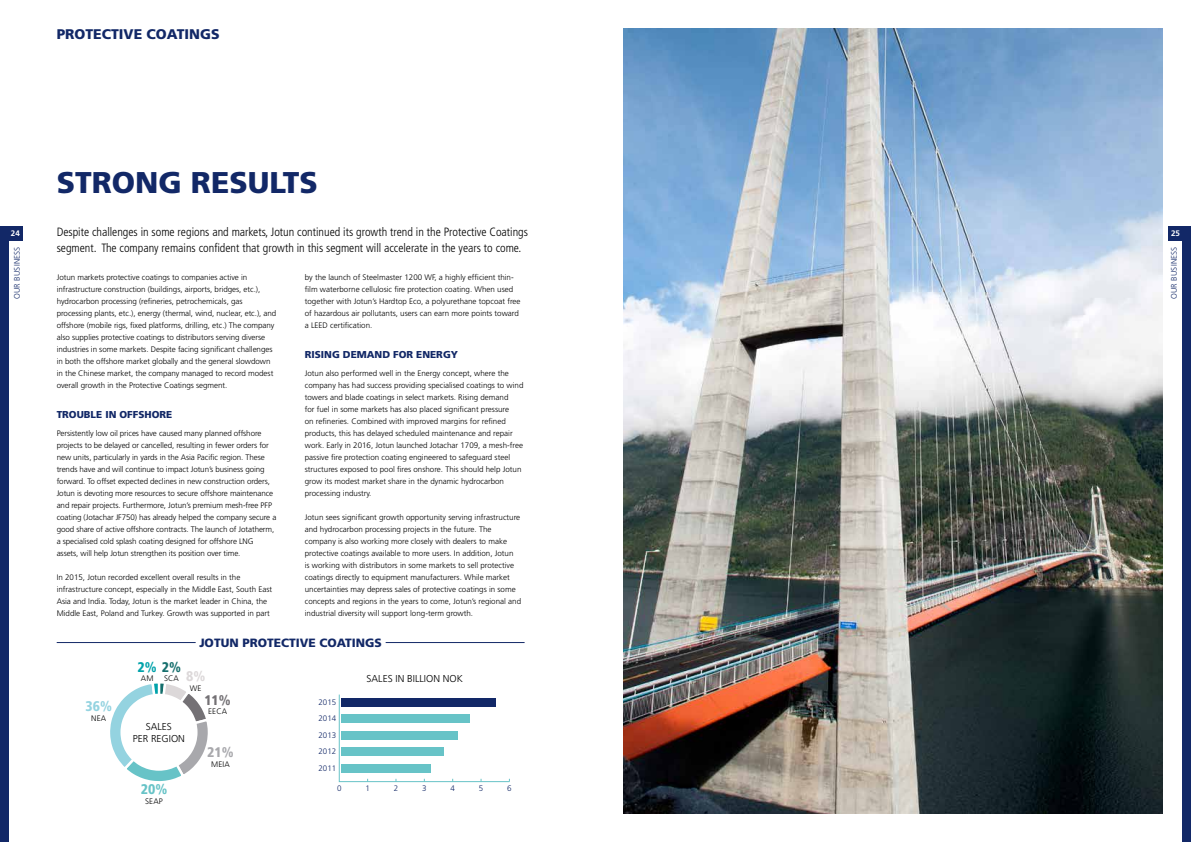
<style>
.page{position:relative;width:1191px;height:842px;background:#fff}
.page>*{position:absolute;margin:0;border:0;box-sizing:border-box;transform-origin:0 0}
.t1{font:140px "Chartwell Pies";color:#166f6d}
.t2{font:140px "Chartwell Pies";color:#00a2aa}
.t3{font:900 30px "Frutiger";color:#122867}
.t4{font:900 14px "Frutiger";color:#122867}
.t5{font:900 condensed 14px "Frutiger";color:#00a2aa}
.t6{font:900 condensed 14px "Frutiger";color:#747175}
.t7{font:900 condensed 14px "Frutiger";color:#a8a8ac}
.t8{font:900 condensed 14px "Frutiger";color:#67c3c7}
.t9{font:900 condensed 14px "Frutiger";color:#94d3e0}
.t10{font:900 condensed 14px "Frutiger";color:#dcd8d9}
.t11{font:300 condensed 12px/16px "Frutiger";color:#000}
.t12{font:900 12px "Frutiger";color:#122867}
.t13{font:900 10px "Frutiger";color:#122867}
.t14{font:300 10px/12px "Frutiger";color:#000;text-align:center}
.t15{font:300 8px/12px "Frutiger";color:#000}
.t16{font:300 8px/16.4px "Frutiger";letter-spacing:.02em;color:#122867;text-align:justify}
.t17{font:700 8px "Frutiger";color:#fff}
.s1{color:#166f6d}
.s2{color:#dcd8d9}
.s3{color:#747175}
.s4{color:#a8a8ac}
.s5{color:#67c3c7}
.s6{color:#94d3e0}
.s7{color:#fff}
</style>
<div class="page">
<div style="left:1182px;top:227px;width:9px;height:615px;background:#122867"></div>
<div style="left:1168px;top:227px;width:14px;height:14px;background:#122867"></div>
<div style="left:0;top:227px;width:9px;height:615px;background:#122867"></div>
<div style="left:9px;top:227px;width:14px;height:14px;background:#122867"></div>
<img style="left:624px;top:28px;width:538px;height:786px">
<svg style="left:339px;top:694px;width:171px;height:88px"></svg>
<hr style="left:57px;top:642px;width:139px;height:1px;background:#122867">
<hr style="left:386px;top:642px;width:138px;height:1px;background:#122867">
<h3 class="t4" style="left:57px;top:26px;width:164px">PROTECTIVE COATINGS</h3>
<h2 class="t3" style="left:57px;top:164px;width:262px">STRONG RESULTS</h2>
<h3 class="t11" style="left:57px;top:224px;width:473px">Despite challenges in some regions and markets, Jotun continued its growth trend in the Protective Coatings segment. The company remains confident that growth in this segment will accelerate in the years to come.</h3>
<p class="t17" style="left:11px;top:229px;width:10px">24</p>
<p class="t17" style="left:1171px;top:229px;width:10px">25</p>
<p class="t16" style="left:9px;top:299px;width:54px;rotate:-90deg">OUR BUSINESS</p>
<p class="t16" style="left:1166px;top:299px;width:54px;rotate:-90deg">OUR BUSINESS</p>
<p class="t15" style="left:305px;top:272px;width:217px">by the launch of Steelmaster 1200 WF, a highly efficient thin&shy;film waterborne cellulosic fire protection coating. When used together with Jotun’s Hardtop Eco, a polyurethane topcoat free of hazardous air pollutants, users can earn more points toward a LEED certification.</p>
<p class="t13" style="left:305px;top:349px;width:155px">RISING DEMAND FOR ENERGY</p>
<p class="t15" style="left:305px;top:368px;width:220px">Jotun also performed well in the Energy concept, where the company has had success providing specialised coatings to wind towers and blade coatings in select markets. Rising demand<br>for fuel in some markets has also placed significant pressure<br>on refineries. Combined with improved margins for refined products, this has delayed scheduled maintenance and repair work. Early in 2016, Jotun launched Jotachar 1709, a mesh-free passive fire protection coating engineered to safeguard steel structures exposed to pool fires onshore. This should help Jotun grow its modest market share in the dynamic hydrocarbon processing industry.</p>
<p class="t15" style="left:305px;top:512px;width:218px">Jotun sees significant growth opportunity serving infrastructure and hydrocarbon processing projects in the future. The company is also working more closely with dealers to make protective coatings available to more users. In addition, Jotun<br>is working with distributors in some markets to sell protective coatings directly to equipment manufacturers. While market uncertainties may depress sales of protective coatings in some concepts and regions in the years to come, Jotun’s regional and industrial diversity will support long-term growth.</p>
<p class="t15" style="left:57px;top:272px;width:221px">Jotun markets protective coatings to companies active in infrastructure construction (buildings, airports, bridges, etc.), hydrocarbon processing (refineries, petrochemicals, gas processing plants, etc.), energy (thermal, wind, nuclear, etc.), and offshore (mobile rigs, fixed platforms, drilling, etc.) The company also supplies protective coatings to distributors serving diverse industries in some markets. Despite facing significant challenges in both the offshore market globally and the general slowdown in the Chinese market, the company managed to record modest overall growth in the Protective Coatings segment.</p>
<p class="t13" style="left:57px;top:409px;width:117px">TROUBLE IN OFFSHORE</p>
<p class="t15" style="left:57px;top:428px;width:221px">Persistently low oil prices have caused many planned offshore projects to be delayed or cancelled, resulting in fewer orders for new units, particularly in yards in the Asia Pacific region. These trends have and will continue to impact Jotun’s business going forward. To offset expected declines in new construction orders, Jotun is devoting more resources to secure offshore maintenance and repair projects. Furthermore, Jotun’s premium mesh-free PFP coating (Jotachar JF750) has already helped the company secure a good share of active offshore contracts. The launch of Jotatherm, a specialised cold splash coating designed for offshore LNG assets, will help Jotun strengthen its position over time.</p>
<p class="t15" style="left:57px;top:572px;width:217px">In 2015, Jotun recorded excellent overall results in the infrastructure concept, especially in the Middle East, South East Asia and India. Today, Jotun is the market leader in China, the Middle East, Poland and Turkey. Growth was supported in part</p>
<h3 class="t12" style="left:199px;top:636px;width:184px">JOTUN PROTECTIVE COATINGS</h3>
<h3 class="t5" style="left:138px;top:658px;width:45px">2% <span class="s1">2%</span></h3>
<p class="t15" style="left:164px;top:672px;width:16px">SCA</p>
<p class="t15" style="left:141px;top:672px;width:14px">AM</p>
<h3 class="t10" style="left:186px;top:668px;width:21px">8%</h3>
<p class="t15" style="left:190px;top:682px;width:13px">WE</p>
<h1 class="t1" style="left:102px;top:646px;width:222px">2+<span class="s2">8</span><span class="s3">1</span><span class="s4">1</span><span class="s5">0</span><span class="s6">36</span></h1>
<h1 class="t2" style="left:216px;top:646px;width:96px">2<span class="s7">M</span></h1>
<h3 class="t6" style="left:204px;top:691px;width:28px">11%</h3>
<p class="t15" style="left:208px;top:706px;width:21px">EECA</p>
<h3 class="t7" style="left:207px;top:744px;width:28px">21%</h3>
<p class="t15" style="left:211px;top:758px;width:20px">MEIA</p>
<h3 class="t9" style="left:86px;top:698px;width:28px">36%</h3>
<p class="t15" style="left:91px;top:712px;width:16px">NEA</p>
<p class="t14" style="left:133px;top:721px;width:54px">SALES<br>PER REGION</p>
<h3 class="t8" style="left:141px;top:781px;width:28px">20%</h3>
<p class="t15" style="left:145px;top:795px;width:19px">SEAP</p>
<p class="t16" style="left:318px;top:694px;width:19px">2015<br>2014<br>2013<br>2012<br>2011</p>
<p class="t14" style="left:367px;top:672px;width:98px">SALES IN BILLION NOK</p>
<p class="t16" style="left:337px;top:780px;width:6px">0</p>
<p class="t16" style="left:365px;top:780px;width:6px">1</p>
<p class="t16" style="left:394px;top:780px;width:6px">2</p>
<p class="t16" style="left:422px;top:780px;width:6px">3</p>
<p class="t16" style="left:450px;top:780px;width:6px">4</p>
<p class="t16" style="left:479px;top:780px;width:6px">5</p>
<p class="t16" style="left:507px;top:780px;width:6px">6</p>
</div>
